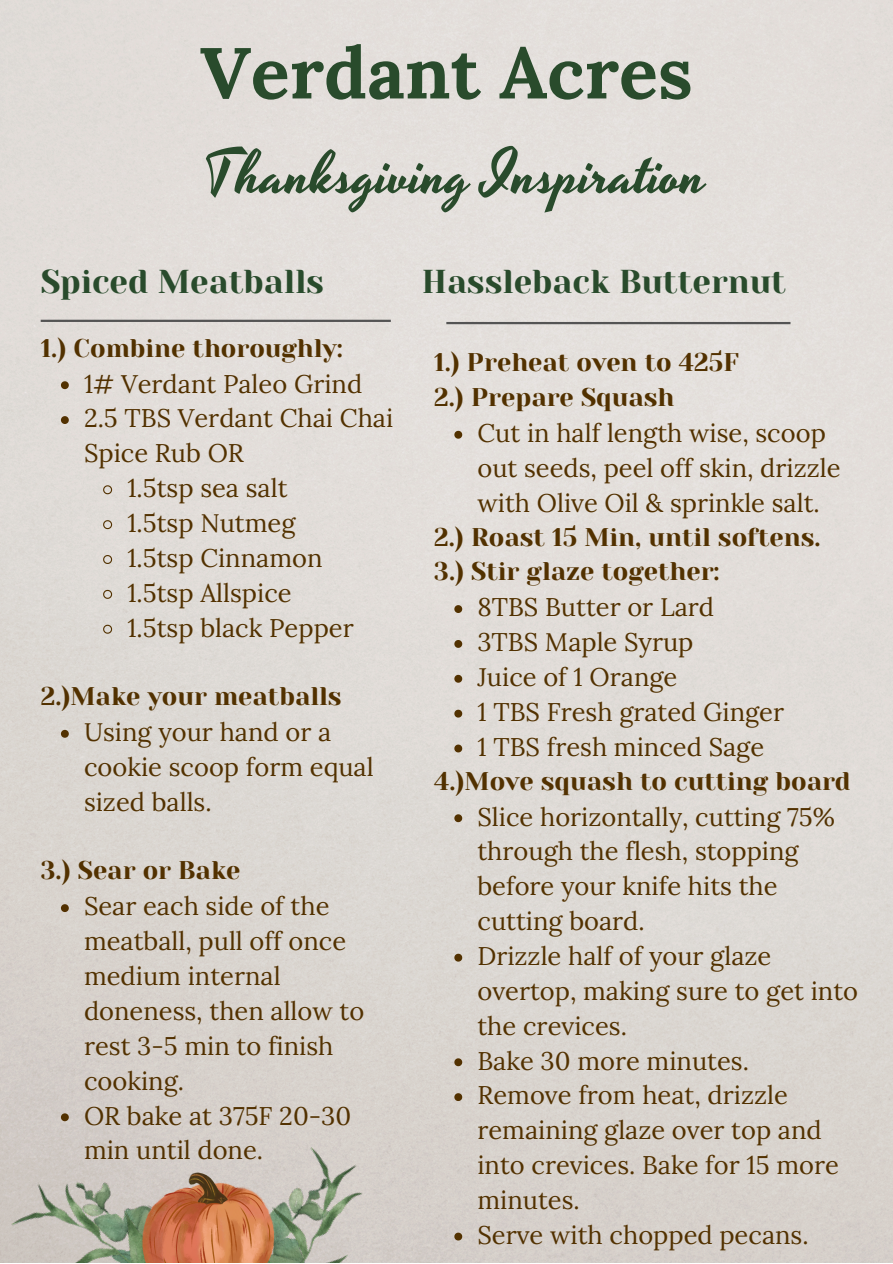
<style>
.page{position:relative;width:893px;height:1264px;background:#fff}
.page>*{position:absolute;margin:0;border:0;box-sizing:border-box;transform-origin:0 0}
.t1{font:700 72px "Lora";color:#294b2c}
.t2{font:60px "Yesteryear";color:#294b2c}
.t3{font:33px "Yeseva One";color:#294b2c}
.t4{font:25.5px/34.8px "Lora";color:#523100}
.t5{font:25.5px "Yeseva One";color:#523100}
</style>
<div class="page">
<img style="left:0;top:0;width:892px;height:1262px">
<hr style="left:41px;top:320px;width:350px;height:2px;background:#545454">
<hr style="left:446px;top:322px;width:344px;height:2px;background:#545454">
<svg style="left:61px;top:381px;width:8px;height:8px"></svg>
<svg style="left:61px;top:416px;width:8px;height:8px"></svg>
<svg style="left:102px;top:484px;width:11px;height:11px"></svg>
<svg style="left:102px;top:519px;width:11px;height:11px"></svg>
<svg style="left:102px;top:554px;width:11px;height:11px"></svg>
<svg style="left:102px;top:589px;width:11px;height:10px"></svg>
<svg style="left:102px;top:624px;width:11px;height:10px"></svg>
<svg style="left:61px;top:730px;width:8px;height:7px"></svg>
<svg style="left:61px;top:904px;width:8px;height:8px"></svg>
<svg style="left:61px;top:1113px;width:8px;height:8px"></svg>
<svg style="left:454px;top:431px;width:8px;height:7px"></svg>
<svg style="left:454px;top:605px;width:8px;height:8px"></svg>
<svg style="left:454px;top:640px;width:8px;height:8px"></svg>
<svg style="left:454px;top:675px;width:8px;height:7px"></svg>
<svg style="left:454px;top:709px;width:8px;height:8px"></svg>
<svg style="left:454px;top:744px;width:8px;height:8px"></svg>
<svg style="left:454px;top:814px;width:8px;height:8px"></svg>
<svg style="left:454px;top:953px;width:8px;height:8px"></svg>
<svg style="left:454px;top:1058px;width:8px;height:8px"></svg>
<svg style="left:454px;top:1093px;width:8px;height:8px"></svg>
<svg style="left:454px;top:1232px;width:8px;height:8px"></svg>
<img style="left:120px;top:1131px;width:302px;height:131px">
<img style="left:0;top:1136px;width:247px;height:126px">
<img style="left:142px;top:1172px;width:132px;height:90px">
<p class="t1" style="left:200px;top:26px;width:494px">Verdant Acres</p>
<p class="t2" style="left:203px;top:133px;width:504px">Thanksgiving Inspiration</p>
<p class="t3" style="left:41px;top:262px;width:285px">Spiced Meatballs</p>
<p class="t3" style="left:422px;top:262px;width:365px">Hassleback Butternut</p>
<p class="t5" style="left:41px;top:333px;width:304px">1.) Combine thoroughly:</p>
<p class="t4" style="left:84px;top:366px;width:280px">1# Verdant Paleo Grind</p>
<p class="t4" style="left:84px;top:400px;width:311px">2.5 TBS Verdant Chai Chai<br>Spice Rub OR</p>
<p class="t4" style="left:127px;top:470px;width:162px">1.5tsp sea salt</p>
<p class="t4" style="left:127px;top:505px;width:170px">1.5tsp Nutmeg</p>
<p class="t4" style="left:127px;top:540px;width:197px">1.5tsp Cinnamon</p>
<p class="t4" style="left:127px;top:575px;width:166px">1.5tsp Allspice</p>
<p class="t4" style="left:127px;top:609px;width:228px">1.5tsp black Pepper</p>
<p class="t5" style="left:41px;top:681px;width:302px">2.)Make your meatballs</p>
<p class="t4" style="left:84px;top:714px;width:291px">Using your hand or a cookie scoop form equal sized balls.</p>
<p class="t5" style="left:41px;top:856px;width:201px">3.) Sear or Bake</p>
<p class="t4" style="left:84px;top:888px;width:282px">Sear each side of the meatball, pull off once medium internal doneness, then allow to rest 3-5 min to finish cooking.</p>
<p class="t4" style="left:84px;top:1097px;width:269px">OR bake at 375F 20-30 min until done.</p>
<p class="t5" style="left:434px;top:348px;width:306px">1.) Preheat oven to 425F</p>
<p class="t5" style="left:434px;top:383px;width:242px">2.) Prepare Squash</p>
<p class="t4" style="left:477px;top:415px;width:364px">Cut in half length wise, scoop out seeds, peel off skin, drizzle with Olive Oil &amp; sprinkle salt.</p>
<p class="t5" style="left:434px;top:522px;width:388px">2.) Roast 15 Min, until softens.</p>
<p class="t5" style="left:434px;top:557px;width:287px">3.) Stir glaze together:</p>
<p class="t4" style="left:477px;top:589px;width:238px">8TBS Butter or Lard</p>
<p class="t4" style="left:477px;top:624px;width:217px">3TBS Maple Syrup</p>
<p class="t4" style="left:477px;top:659px;width:201px">Juice of 1 Orange</p>
<p class="t4" style="left:477px;top:694px;width:308px">1 TBS Fresh grated Ginger</p>
<p class="t4" style="left:477px;top:729px;width:288px">1 TBS fresh minced Sage</p>
<p class="t5" style="left:434px;top:766px;width:418px">4.)Move squash to cutting board</p>
<p class="t4" style="left:477px;top:798px;width:359px">Slice horizontally, cutting 75% through the flesh, stopping before your knife hits the cutting board.</p>
<p class="t4" style="left:477px;top:938px;width:382px">Drizzle half of your glaze overtop, making sure to get into the crevices.</p>
<p class="t4" style="left:477px;top:1042px;width:273px">Bake 30 more minutes.</p>
<p class="t4" style="left:477px;top:1077px;width:363px">Remove from heat, drizzle remaining glaze over top and into crevices. Bake for 15 more minutes.</p>
<p class="t4" style="left:477px;top:1217px;width:333px">Serve with chopped pecans.</p>
</div>
